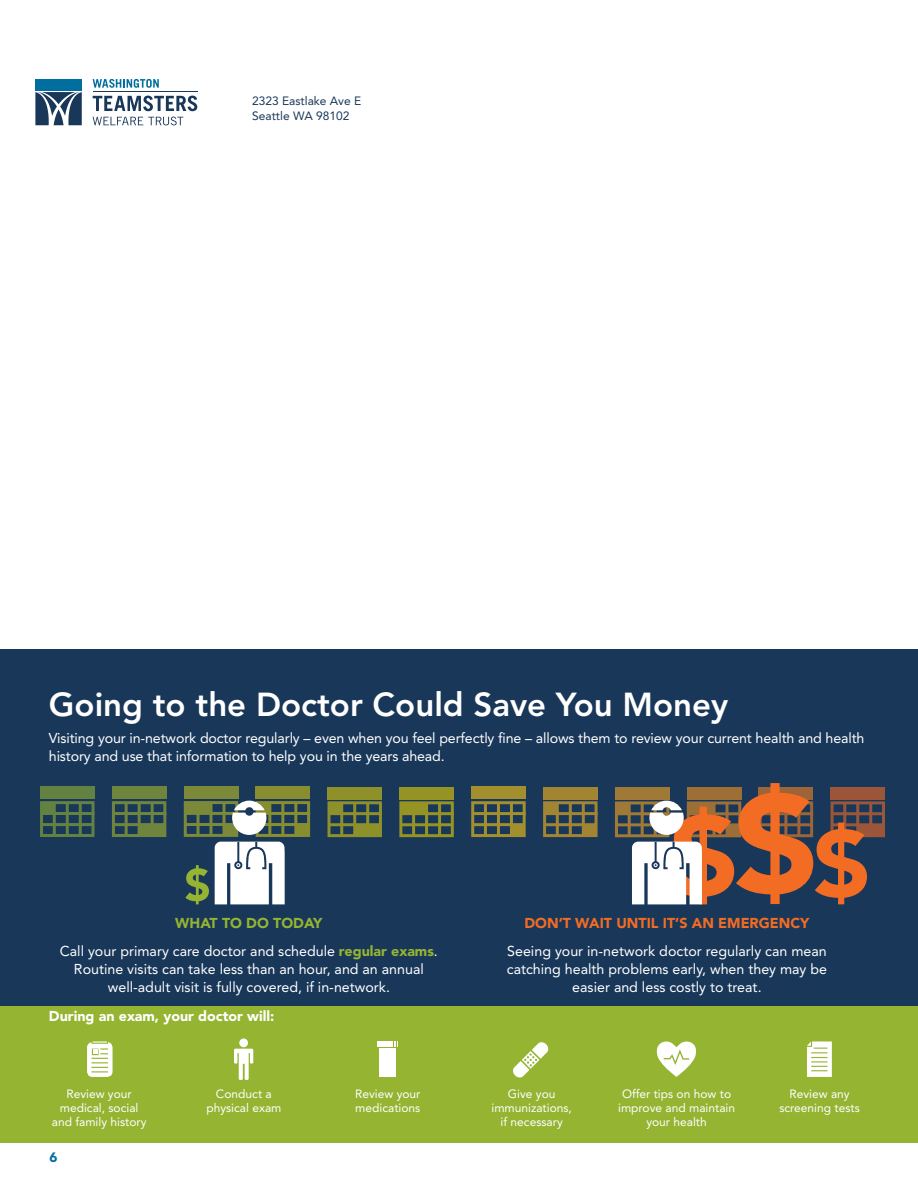
<style>
.page{position:relative;width:918px;height:1188px;background:#fff}
.page>*{position:absolute;margin:0;border:0;box-sizing:border-box;transform-origin:0 0}
.t1{font:800 33px "Avenir LT Std";color:#fff}
.t2{font:14.25px/18px "Avenir";color:#fff;text-align:center}
.t3{font:900 14.25px "Avenir";color:#f36c24}
.t4{font:900 14.25px "Avenir";color:#fff}
.t5{font:900 13.5px "Avenir";color:#006e9f}
.t6{font:12px/13.8px "Avenir";color:#fff;text-align:center}
.t7{font:12px/15px "Avenir";color:#193759}
.s1{font-weight:900;color:#95b432}
</style>
<div class="page">
<div style="left:0;top:1006px;width:918px;height:137px;background:#95b432"></div>
<div style="left:379px;top:1049px;width:17px;height:28px;background:#fff"></div>
<div style="left:377px;top:1041px;width:16px;height:6px;background:#fff"></div>
<svg style="left:394px;top:1041px;width:4px;height:6px"></svg>
<svg style="left:513px;top:1042px;width:36px;height:36px"></svg>
<svg style="left:656px;top:1041px;width:40px;height:36px"></svg>
<svg style="left:87px;top:1041px;width:26px;height:36px"></svg>
<svg style="left:807px;top:1041px;width:25px;height:36px"></svg>
<div style="left:0;top:649px;width:918px;height:357px;background:#193759"></div>
<div style="left:35px;top:79px;width:47px;height:12px;background:#006e9f"></div>
<svg style="left:93px;top:79px;width:66px;height:9px"></svg>
<svg style="left:35px;top:92px;width:47px;height:33px"></svg>
<hr style="left:93px;top:91px;width:104px;height:1px;background:#193759">
<svg style="left:93px;top:96px;width:104px;height:15px"></svg>
<svg style="left:93px;top:117px;width:90px;height:8px"></svg>
<div style="left:184px;top:787px;width:54px;height:12px;background:#7c8938"></div>
<hr style="left:210px;top:802px;width:3px;height:34px;background:#bec123">
<hr style="left:222px;top:802px;width:3px;height:34px;background:#bec123">
<hr style="left:197px;top:802px;width:3px;height:34px;background:#bec123">
<hr style="left:185px;top:812px;width:53px;height:3px;background:#bec123">
<hr style="left:185px;top:823px;width:52px;height:3px;background:#bec123">
<div style="left:256px;top:787px;width:54px;height:12px;background:#888e30"></div>
<hr style="left:281px;top:802px;width:3px;height:34px;background:#d2c916">
<hr style="left:294px;top:802px;width:3px;height:34px;background:#d2c916">
<hr style="left:268px;top:802px;width:3px;height:34px;background:#d2c916">
<hr style="left:257px;top:812px;width:53px;height:3px;background:#d2c916">
<hr style="left:256px;top:823px;width:53px;height:3px;background:#d2c916">
<div style="left:40px;top:787px;width:55px;height:12px;background:#638241"></div>
<div style="left:40px;top:801px;width:55px;height:36px;border:3px solid #95b432"></div>
<hr style="left:66px;top:802px;width:3px;height:34px;background:#95b432">
<hr style="left:79px;top:802px;width:3px;height:34px;background:#95b432">
<hr style="left:53px;top:802px;width:3px;height:34px;background:#95b432">
<hr style="left:42px;top:812px;width:53px;height:3px;background:#95b432">
<hr style="left:41px;top:823px;width:53px;height:3px;background:#95b432">
<div style="left:112px;top:787px;width:54px;height:12px;background:#6f853e"></div>
<div style="left:112px;top:801px;width:54px;height:36px;border:3px solid #a9ba2c"></div>
<hr style="left:138px;top:802px;width:3px;height:34px;background:#a9ba2c">
<hr style="left:151px;top:802px;width:3px;height:34px;background:#a9ba2c">
<hr style="left:125px;top:802px;width:3px;height:34px;background:#a9ba2c">
<hr style="left:114px;top:812px;width:52px;height:3px;background:#a9ba2c">
<hr style="left:113px;top:823px;width:53px;height:3px;background:#a9ba2c">
<div style="left:471px;top:787px;width:55px;height:12px;background:#a38f2d"></div>
<hr style="left:497px;top:802px;width:3px;height:34px;background:#ffcb11">
<hr style="left:510px;top:802px;width:3px;height:34px;background:#ffcb11">
<hr style="left:484px;top:802px;width:3px;height:34px;background:#ffcb11">
<hr style="left:473px;top:812px;width:53px;height:3px;background:#ffcb11">
<hr style="left:472px;top:823px;width:53px;height:3px;background:#ffcb11">
<div style="left:543px;top:787px;width:55px;height:12px;background:#a18533"></div>
<hr style="left:569px;top:802px;width:3px;height:34px;background:#fdb91a">
<hr style="left:582px;top:802px;width:3px;height:34px;background:#fdb91a">
<hr style="left:556px;top:802px;width:3px;height:34px;background:#fdb91a">
<hr style="left:545px;top:812px;width:53px;height:3px;background:#fdb91a">
<hr style="left:544px;top:823px;width:53px;height:3px;background:#fdb91a">
<div style="left:328px;top:787px;width:54px;height:12px;background:#8e902a"></div>
<hr style="left:353px;top:802px;width:3px;height:34px;background:#dccc0b">
<hr style="left:366px;top:802px;width:3px;height:34px;background:#dccc0b">
<hr style="left:340px;top:802px;width:3px;height:34px;background:#dccc0b">
<hr style="left:329px;top:812px;width:53px;height:3px;background:#dccc0b">
<hr style="left:328px;top:823px;width:53px;height:3px;background:#dccc0b">
<div style="left:399px;top:787px;width:55px;height:12px;background:#959323"></div>
<hr style="left:425px;top:802px;width:3px;height:34px;background:#e8d100">
<hr style="left:438px;top:802px;width:3px;height:34px;background:#e8d100">
<hr style="left:412px;top:802px;width:3px;height:34px;background:#e8d100">
<hr style="left:401px;top:812px;width:53px;height:3px;background:#e8d100">
<hr style="left:400px;top:823px;width:53px;height:3px;background:#e8d100">
<div style="left:831px;top:787px;width:54px;height:12px;background:#9b5639"></div>
<hr style="left:869px;top:802px;width:3px;height:35px;background:#f36c24">
<hr style="left:832px;top:812px;width:53px;height:3px;background:#f36c24">
<hr style="left:831px;top:823px;width:53px;height:3px;background:#f36c24">
<div style="left:615px;top:787px;width:54px;height:12px;background:#a07936"></div>
<hr style="left:628px;top:802px;width:3px;height:35px;background:#faa61f">
<hr style="left:617px;top:812px;width:52px;height:3px;background:#faa61f">
<hr style="left:616px;top:823px;width:53px;height:3px;background:#faa61f">
<div style="left:42px;top:803px;width:12px;height:10px;background:#638241"></div>
<div style="left:152px;top:826px;width:13px;height:9px;background:#6f853e"></div>
<div style="left:139px;top:826px;width:13px;height:9px;background:#6f853e"></div>
<div style="left:186px;top:803px;width:12px;height:10px;background:#7c8938"></div>
<div style="left:198px;top:803px;width:13px;height:10px;background:#7c8938"></div>
<div style="left:224px;top:826px;width:13px;height:9px;background:#7c8938"></div>
<div style="left:257px;top:803px;width:13px;height:10px;background:#888e30"></div>
<div style="left:296px;top:825px;width:13px;height:10px;background:#888e30"></div>
<div style="left:329px;top:803px;width:12px;height:10px;background:#8e902a"></div>
<div style="left:368px;top:825px;width:12px;height:10px;background:#8e902a"></div>
<div style="left:355px;top:825px;width:12px;height:10px;background:#8e902a"></div>
<div style="left:401px;top:804px;width:13px;height:10px;background:#959323"></div>
<div style="left:414px;top:803px;width:12px;height:10px;background:#959323"></div>
<div style="left:511px;top:825px;width:13px;height:10px;background:#a38f2d"></div>
<div style="left:545px;top:804px;width:12px;height:10px;background:#a18533"></div>
<div style="left:583px;top:825px;width:13px;height:10px;background:#a18533"></div>
<div style="left:616px;top:804px;width:13px;height:10px;background:#a07936"></div>
<div style="left:858px;top:825px;width:13px;height:10px;background:#9b5639"></div>
<div style="left:871px;top:825px;width:13px;height:10px;background:#9b5639"></div>
<svg style="left:185px;top:865px;width:24px;height:39px"></svg>
<svg style="left:632px;top:783px;width:235px;height:121px"></svg>
<svg style="left:232px;top:801px;width:34px;height:34px"></svg>
<svg style="left:215px;top:842px;width:70px;height:62px;background:#e3e7eb"></svg>
<div style="left:239px;top:1038px;width:9px;height:9px;background:#fff;border-radius:50%"></div>
<svg style="left:234px;top:1049px;width:19px;height:31px"></svg>
<p class="t7" style="left:252px;top:93px;width:110px">2323 Eastlake Ave E<br>Seattle WA 98102</p>
<h1 class="t1" style="left:49px;top:685px;width:681px">Going to the Doctor Could Save You Money</h1>
<p class="t2" style="left:49px;top:729px;width:817px;text-align:left">Visiting your in-network doctor regularly – even when you feel perfectly fine – allows them to review your current health and health history and use that information to help you in the years ahead.</p>
<p class="t2" style="left:60px;top:909px;width:380px;line-height:27.8px"><span class="s1">WHAT TO DO TODAY<br></span>Call your primary care doctor and schedule <span class="s1">regular exams</span>.</p>
<p class="t2" style="left:74px;top:960px;width:351px">Routine visits can take less than an hour, and an annual well-adult visit is fully covered, if in-network.</p>
<p class="t4" style="left:49px;top:1008px;width:227px">During an exam, your doctor will:</p>
<p class="t3" style="left:524px;top:915px;width:287px">DON’T WAIT UNTIL IT’S AN EMERGENCY</p>
<p class="t2" style="left:507px;top:942px;width:322px">Seeing your in-network doctor regularly can mean catching health problems early, when they may be easier and less costly to treat.</p>
<p class="t6" style="left:52px;top:1087px;width:96px">Review your medical, social and family history</p>
<p class="t6" style="left:206px;top:1087px;width:77px">Conduct a physical exam</p>
<p class="t6" style="left:355px;top:1087px;width:67px;text-align:left">Review your medications</p>
<p class="t6" style="left:492px;top:1087px;width:82px">Give you immunizations, if necessary</p>
<p class="t6" style="left:618px;top:1087px;width:118px">Offer tips on how to improve and maintain your health</p>
<p class="t6" style="left:779px;top:1087px;width:82px">Review any screening tests</p>
<p class="t5" style="left:50px;top:1149px;width:9px">6</p>
</div>
